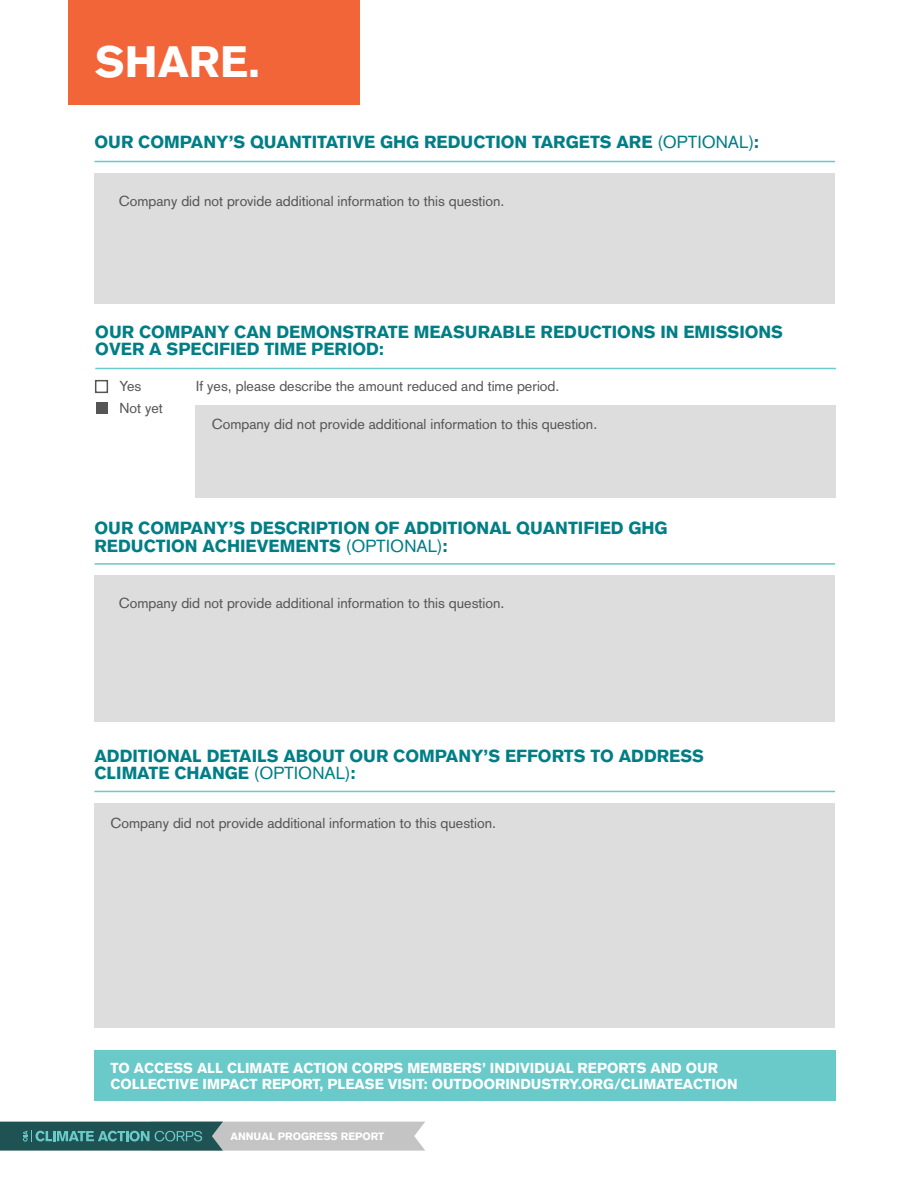
<style>
.page{position:relative;width:918px;height:1188px;background:#fff}
.page>*{position:absolute;margin:0;border:0;box-sizing:border-box;transform-origin:0 0}
.t1{font:900 43.2px "Akzidenz Grotesk";color:#fff}
.t2{font:900 17.25px/17.2px "Akzidenz Grotesk";color:#007e86}
.t3{font:14.25px/21.8px "Akzidenz Grotesk";color:#555}
.t4{font:900 14.25px/15.8px "Akzidenz Grotesk";color:#fff}
.t5{font:900 10.5px "Akzidenz Grotesk";color:#fff}
.s1{font-weight:400}
</style>
<div class="page">
<hr style="left:95px;top:161px;width:740px;height:1px;background:#6ac9c9">
<hr style="left:95px;top:563px;width:740px;height:2px;background:#6ac9c9">
<div style="left:94px;top:173px;width:741px;height:131px;background:#ddd"></div>
<div style="left:94px;top:576px;width:741px;height:146px;background:#ddd"></div>
<div style="left:68px;top:0;width:292px;height:105px;background:#f26539"></div>
<div style="left:94px;top:803px;width:741px;height:225px;background:#ddd"></div>
<hr style="left:95px;top:791px;width:740px;height:1px;background:#6ac9c9">
<hr style="left:95px;top:368px;width:741px;height:1px;background:#6ac9c9">
<div style="left:196px;top:406px;width:640px;height:92px;background:#ddd"></div>
<div style="left:94px;top:1051px;width:742px;height:50px;background:#6ac9c9"></div>
<div style="left:95px;top:380px;width:13px;height:13px;border:2px solid #555"></div>
<div style="left:96px;top:403px;width:11px;height:11px;background:#555"></div>
<svg style="left:0;top:1122px;width:425px;height:29px;background:#779494"></svg>
<h1 class="t1" style="left:95px;top:36px;width:166px">SHARE.</h1>
<p class="t2" style="left:94px;top:133px;width:666px">OUR COMPANY’S QUANTITATIVE GHG REDUCTION TARGETS ARE <span class="s1">(OPTIONAL)</span>:</p>
<p class="t3" style="left:119px;top:190px;width:387px">Company did not provide additional information to this question.</p>
<p class="t2" style="left:95px;top:323px;width:689px">OUR COMPANY CAN DEMONSTRATE MEASURABLE REDUCTIONS IN EMISSIONS<br>OVER A SPECIFIED TIME PERIOD:</p>
<p class="t3" style="left:120px;top:375px;width:45px">Yes<br>Not yet</p>
<p class="t3" style="left:196px;top:375px;width:365px">If yes, please describe the amount reduced and time period.</p>
<p class="t3" style="left:212px;top:413px;width:387px">Company did not provide additional information to this question.</p>
<p class="t2" style="left:94px;top:519px;width:575px">OUR COMPANY’S DESCRIPTION OF ADDITIONAL QUANTIFIED GHG<br>REDUCTION ACHIEVEMENTS <span class="s1">(OPTIONAL)</span>:</p>
<p class="t3" style="left:119px;top:592px;width:387px">Company did not provide additional information to this question.</p>
<p class="t2" style="left:94px;top:747px;width:611px">ADDITIONAL DETAILS ABOUT OUR COMPANY’S EFFORTS TO ADDRESS<br>CLIMATE CHANGE <span class="s1">(OPTIONAL)</span>:</p>
<p class="t3" style="left:110px;top:813px;width:387px">Company did not provide additional information to this question.</p>
<p class="t4" style="left:110px;top:1060px;width:629px">TO ACCESS ALL CLIMATE ACTION CORPS MEMBERS’ INDIVIDUAL REPORTS AND OUR<br>COLLECTIVE IMPACT REPORT, PLEASE VISIT: OUTDOORINDUSTRY.ORG/CLIMATEACTION</p>
<p class="t5" style="left:231px;top:1130px;width:155px">ANNUAL PROGRESS REPORT</p>
</div>
